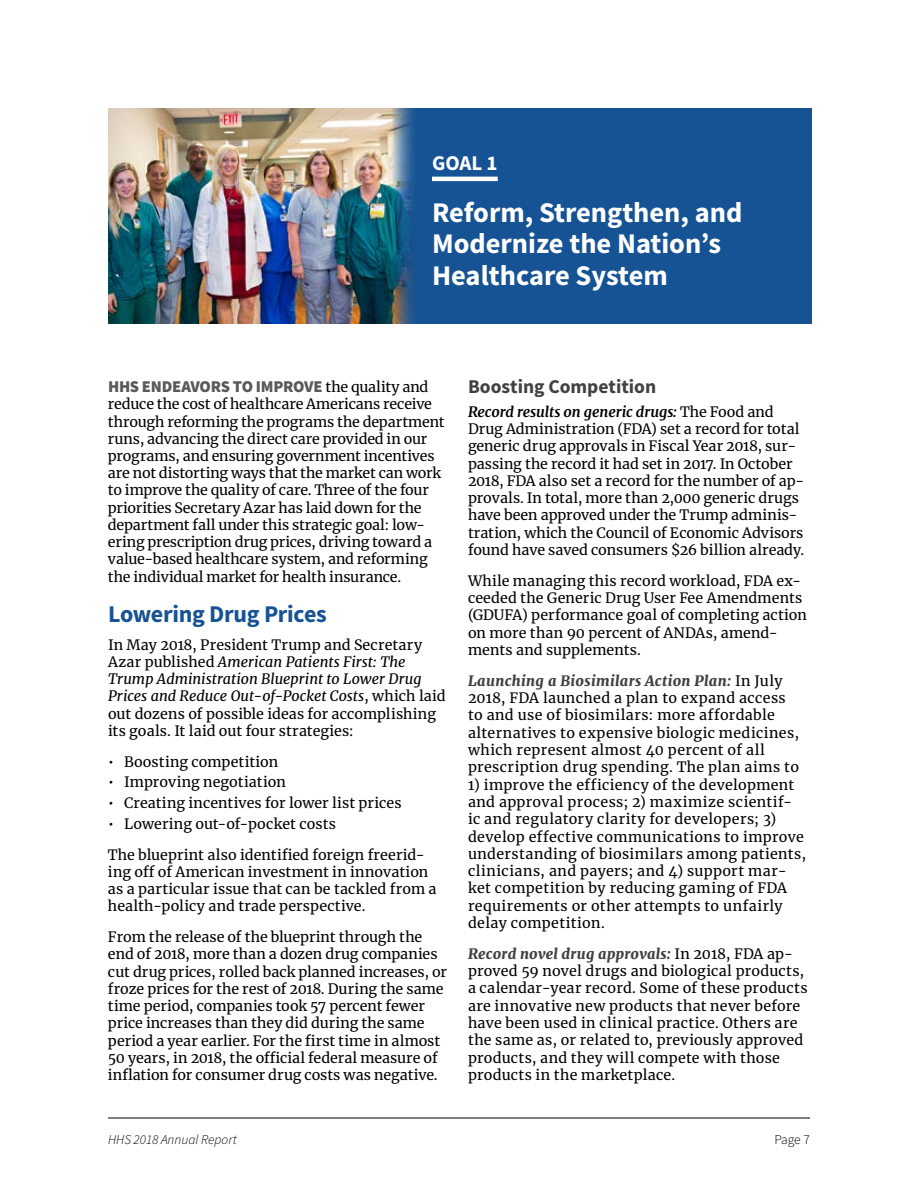
<style>
.page{position:relative;width:918px;height:1188px;background:#fff}
.page>*{position:absolute;margin:0;border:0;box-sizing:border-box;transform-origin:0 0}
.t1{font:700 28.5px/31.5px "Source Sans Pro";color:#fff}
.t2{font:700 24px "Source Sans Pro";letter-spacing:-.015em;color:#165394}
.t3{font:700 21px "Source Sans Pro";color:#fff}
.t4{font:700 19.5px "Source Sans Pro";color:#414042}
.t5{font:900 16.5px "Source Sans Pro";letter-spacing:-.015em;color:#58595b}
.t6{font:14.25px/17.2px "Merriweather";letter-spacing:.005em;color:#000}
.t7{font:14.25px/17.2px "Merriweather";letter-spacing:.025em;color:#000}
.t8{font:14.25px/17.2px "Merriweather";letter-spacing:-.015em;color:#000}
.t9{font:italic 300 13.5px "Source Sans Pro";color:#000}
.t10{font:300 13.5px "Source Sans Pro";color:#000}
.s1{font-family:"Merriweather";font-weight:400;font-size:14.25px;color:#000}
.s2{font-style:italic}
.s3{font-weight:700;font-style:italic}
.s4{font-weight:900;font-style:italic;color:#414042}
</style>
<div class="page">
<hr style="left:108px;top:1118px;width:702px;height:1px;background:#000">
<div style="left:108px;top:108px;width:703px;height:216px;background:#165394"></div>
<hr style="left:432px;top:177px;width:66px;height:4px;background:#fff">
<img style="left:108px;top:108px;width:305px;height:216px">
<h2 class="t3" style="left:432px;top:149px;width:67px">GOAL 1</h2>
<h2 class="t1" style="left:432px;top:196px;width:312px">Reform, Strengthen, and<br>Modernize the Nation’s<br>Healthcare System</h2>
<p class="t5" style="left:108px;top:375px;width:322px">HHS ENDEAVORS TO IMPROVE <span class="s1">the quality and</span></p>
<p class="t8" style="left:108px;top:395px;width:338px">reduce the cost of healthcare Americans receive through reforming the programs the department runs, advancing the direct care provided in our programs, and ensuring government incentives are not distorting ways that the market can work to improve the quality of care. Three of the four priorities Secretary Azar has laid down for the department fall under this strategic goal: low&shy;ering prescription drug prices, driving toward a value-based healthcare system, and reforming the individual market for health insurance.</p>
<h3 class="t2" style="left:108px;top:598px;width:220px">Lowering Drug Prices</h3>
<p class="t6" style="left:108px;top:635px;width:339px">In May 2018, President Trump and Secretary Azar published <span class="s2">American Patients First: The Trump Administration Blueprint to Lower Drug Prices and Reduce Out-of-Pocket Costs</span>, which laid out dozens of possible ideas for accomplishing its goals. It laid out four strategies:</p>
<p class="t6" style="left:108px;top:752px;width:172px">• Boosting competition</p>
<p class="t6" style="left:108px;top:773px;width:179px">• Improving negotiation</p>
<p class="t6" style="left:108px;top:794px;width:295px">• Creating incentives for lower list prices</p>
<p class="t6" style="left:108px;top:815px;width:230px">• Lowering out-of-pocket costs</p>
<p class="t6" style="left:108px;top:845px;width:330px">The blueprint also identified foreign freerid&shy;ing off of American investment in innovation as a particular issue that can be tackled from a health-policy and trade perspective.</p>
<p class="t6" style="left:108px;top:928px;width:341px">From the release of the blueprint through the end of 2018, more than a dozen drug companies cut drug prices, rolled back planned increases, or froze prices for the rest of 2018. During the same time period, companies took 57 percent fewer price increases than they did during the same period a year earlier. For the first time in almost 50 years, in 2018, the official federal measure of inflation for consumer drug costs was negative.</p>
<h4 class="t4" style="left:468px;top:373px;width:190px">Boosting Competition</h4>
<p class="t6" style="left:468px;top:402px;width:338px"><span class="s3">Record results on generic drugs:</span> The Food and Drug Administration (FDA) set a record for total generic drug approvals in Fiscal Year 2018, sur&shy;passing the record it had set in 2017. In October 2018, FDA also set a record for the number of ap&shy;provals. In total, more than 2,000 generic drugs have been approved under the Trump adminis&shy;tration, which the Council of Economic Advisors found have saved consumers $26 billion already.</p>
<p class="t6" style="left:468px;top:572px;width:341px">While managing this record workload, FDA ex&shy;ceeded the Generic Drug User Fee Amendments (GDUFA) performance goal of completing action on more than 90 percent of ANDAs, amend&shy;ments and supplements.</p>
<p class="t7" style="left:468px;top:672px;width:333px"><span class="s4">Launching a Biosimilars Action Plan:</span> In July 2018, FDA launched a plan to expand access to and use of biosimilars: more affordable alternatives to expensive biologic medicines, which represent almost 40 percent of all prescription drug spending. The plan aims to</p>
<p class="t7" style="left:468px;top:775px;width:340px">1) improve the efficiency of the development and approval process; 2) maximize scientif&shy;ic and regulatory clarity for developers; 3) develop effective communications to improve understanding of biosimilars among patients, clinicians, and payers; and 4) support mar&shy;ket competition by reducing gaming of FDA requirements or other attempts to unfairly delay competition.</p>
<p class="t6" style="left:468px;top:945px;width:341px"><span class="s4">Record novel drug approvals:</span> In 2018, FDA ap&shy;proved 59 novel drugs and biological products, a calendar-year record. Some of these products are innovative new products that never before have been used in clinical practice. Others are the same as, or related to, previously approved products, and they will compete with those products in the marketplace.</p>
<p class="t9" style="left:108px;top:1131px;width:130px">HHS 2018 Annual Report</p>
<p class="t10" style="left:774px;top:1131px;width:37px">Page 7</p>
</div>
